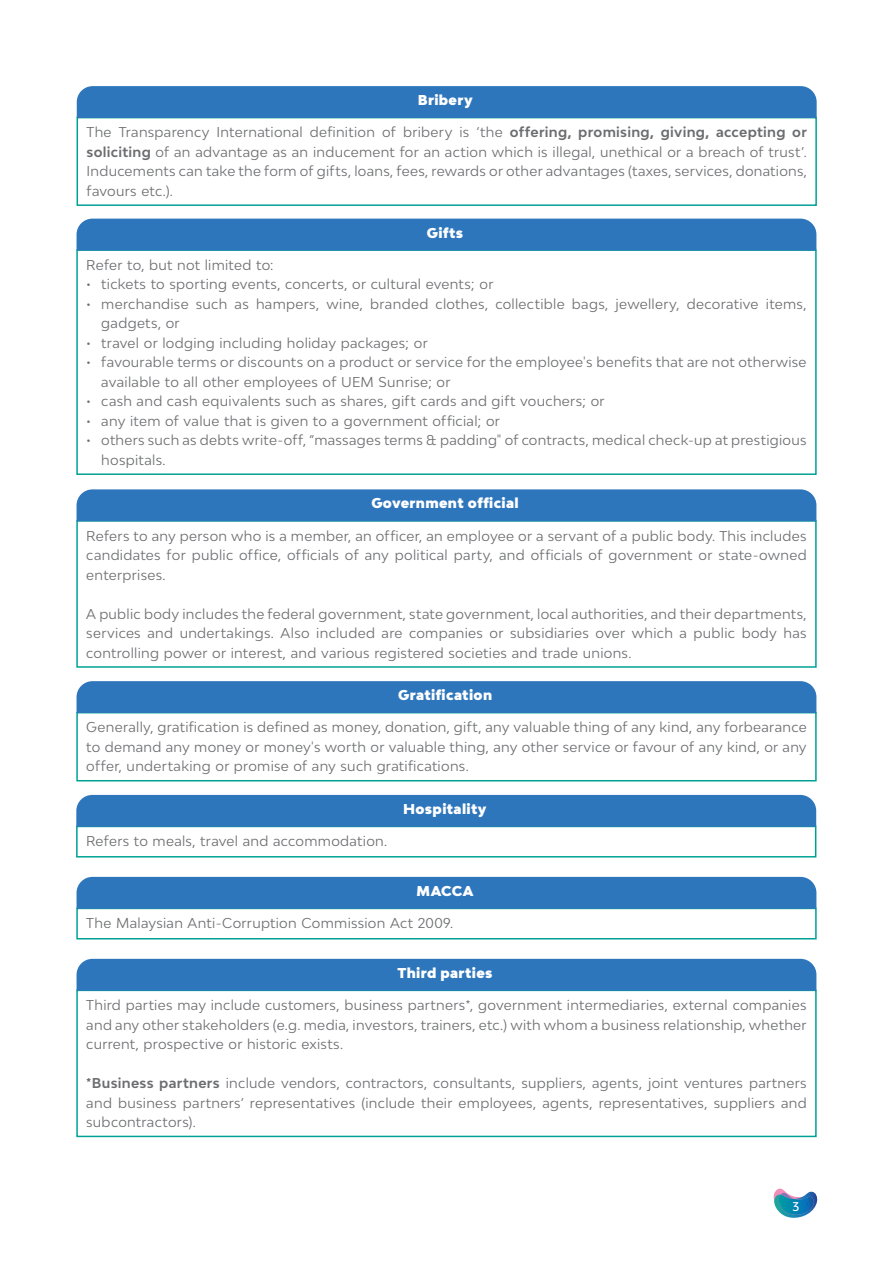
<style>
.page{position:relative;width:893px;height:1263px;background:#fff}
.page>*{position:absolute;margin:0;border:0;box-sizing:border-box;transform-origin:0 0}
.t1{font:13.5px/19.5px "Bw Modelica";letter-spacing:.02em;color:#6c6d70;text-align:justify}
.t2{font:900 13.5px "Bw Modelica";letter-spacing:.025em;color:#fff}
.t3{font:500 12px "Bw Modelica";color:#fff}
.s1{font-weight:700}
</style>
<div class="page">
<div style="left:76px;top:712px;width:741px;height:69px;border:2px solid #00a195"></div>
<div style="left:76px;top:826px;width:740px;height:31px;border:2px solid #00a195"></div>
<div style="left:76px;top:908px;width:741px;height:31px;border:2px solid #00a195"></div>
<div style="left:76px;top:989px;width:741px;height:148px;border:2px solid #00a195"></div>
<div style="left:76px;top:520px;width:741px;height:148px;border:2px solid #00a195"></div>
<div style="left:77px;top:117px;width:740px;height:89px;border:2px solid #00a195"></div>
<div style="left:76px;top:249px;width:741px;height:226px;border:2px solid #00a195"></div>
<svg style="left:773px;top:1188px;width:45px;height:30px"></svg>
<div style="left:77px;top:681px;width:739px;height:32px;background:#2e76bc"></div>
<div style="left:76px;top:795px;width:740px;height:32px;background:#2e76bc"></div>
<div style="left:77px;top:877px;width:739px;height:32px;background:#2e76bc"></div>
<div style="left:77px;top:959px;width:739px;height:32px;background:#2e76bc"></div>
<div style="left:77px;top:489px;width:739px;height:32px;background:#2e76bc"></div>
<div style="left:77px;top:86px;width:740px;height:32px;background:#2e76bc"></div>
<div style="left:77px;top:219px;width:739px;height:31px;background:#2e76bc"></div>
<p class="t2" style="left:418px;top:91px;width:57px">Bribery</p>
<p class="t1" style="left:87px;top:122px;width:722px">The Transparency International definition of bribery is ‘the <span class="s1">offering, promising, giving, accepting or soliciting</span> of an advantage as an inducement for an action which is illegal, unethical or a breach of trust’.<br>Inducements can take the form of gifts, loans, fees, rewards or other advantages (taxes, services, donations, favours etc.).</p>
<p class="t2" style="left:427px;top:224px;width:38px">Gifts</p>
<p class="t1" style="left:86px;top:255px;width:189px">Refer to, but not limited to:</p>
<p class="t1" style="left:86px;top:274px;width:409px">• tickets to sporting events, concerts, or cultural events; or</p>
<p class="t1" style="left:101px;top:294px;width:707px;text-indent:-15px">• merchandise such as hampers, wine, branded clothes, collectible bags, jewellery, decorative items, gadgets, or</p>
<p class="t1" style="left:86px;top:333px;width:343px">• travel or lodging including holiday packages; or</p>
<p class="t1" style="left:101px;top:352px;width:707px;text-indent:-15px">• favourable terms or discounts on a product or service for the employee's benefits that are not otherwise available to all other employees of UEM Sunrise; or</p>
<p class="t1" style="left:86px;top:391px;width:520px">• cash and cash equivalents such as shares, gift cards and gift vouchers; or</p>
<p class="t1" style="left:86px;top:411px;width:415px">• any item of value that is given to a government official; or</p>
<p class="t1" style="left:101px;top:430px;width:707px;text-indent:-15px">• others such as debts write-off, “massages terms &amp; padding" of contracts, medical check-up at prestigious hospitals.</p>
<p class="t2" style="left:371px;top:495px;width:149px">Government official</p>
<p class="t1" style="left:86px;top:526px;width:722px">Refers to any person who is a member, an officer, an employee or a servant of a public body. This includes candidates for public office, officials of any political party, and officials of government or state-owned enterprises.</p>
<p class="t1" style="left:86px;top:604px;width:722px">A public body includes the federal government, state government, local authorities, and their departments, services and undertakings. Also included are companies or subsidiaries over which a public body has controlling power or interest, and various registered societies and trade unions.</p>
<p class="t2" style="left:398px;top:686px;width:96px">Gratification</p>
<p class="t1" style="left:86px;top:717px;width:722px">Generally, gratification is defined as money, donation, gift, any valuable thing of any kind, any forbearance to demand any money or money's worth or valuable thing, any other service or favour of any kind, or any offer, undertaking or promise of any such gratifications.</p>
<p class="t1" style="left:86px;top:831px;width:303px">Refers to meals, travel and accommodation.</p>
<p class="t2" style="left:403px;top:800px;width:85px">Hospitality</p>
<p class="t2" style="left:417px;top:882px;width:58px">MACCA</p>
<p class="t1" style="left:86px;top:913px;width:368px">The Malaysian Anti-Corruption Commission Act 2009.</p>
<p class="t2" style="left:397px;top:964px;width:97px">Third parties</p>
<p class="t1" style="left:86px;top:995px;width:722px">Third parties may include customers, business partners*, government intermediaries, external companies and any other stakeholders (e.g. media, investors, trainers, etc.) with whom a business relationship, whether current, prospective or historic exists.</p>
<p class="t1" style="left:86px;top:1073px;width:722px"><span class="s1">*Business partners</span> include vendors, contractors, consultants, suppliers, agents, joint ventures partners and business partners’ representatives (include their employees, agents, representatives, suppliers and subcontractors).</p>
<p class="t3" style="left:792px;top:1199px;width:8px">3</p>
</div>
